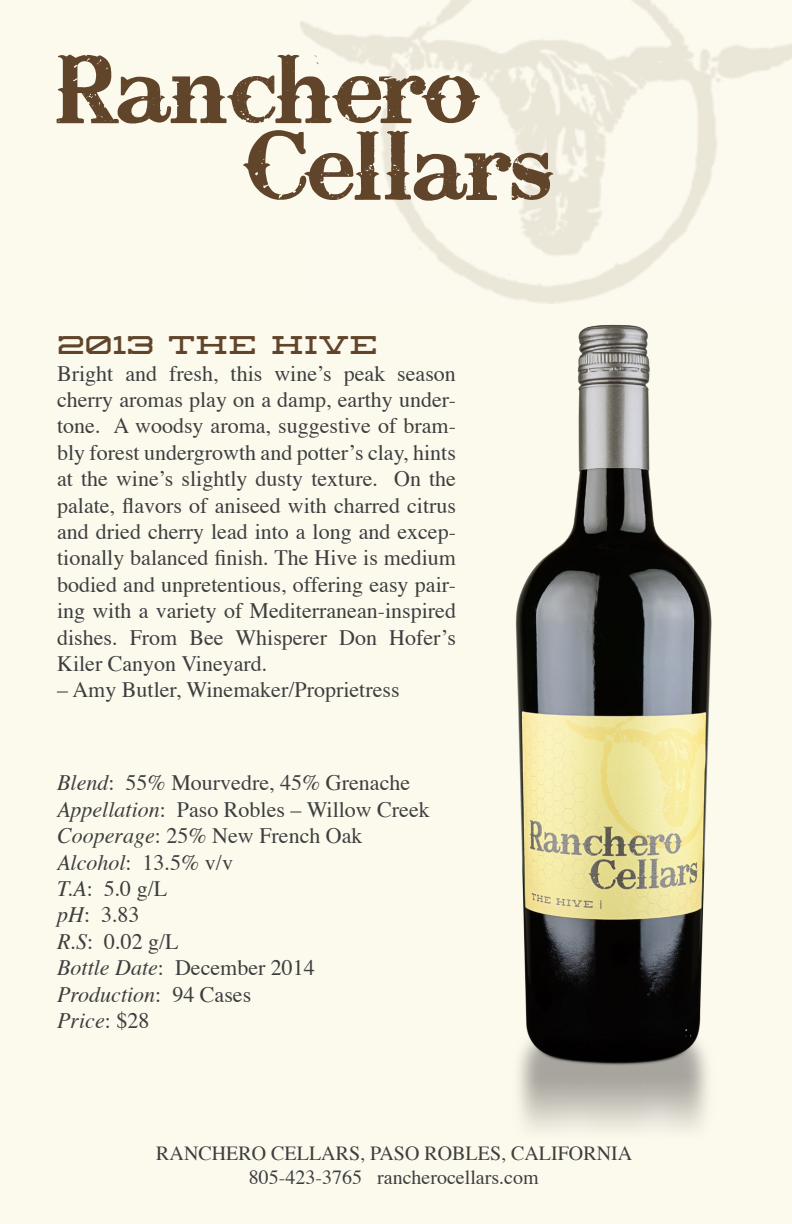
<style>
.page{position:relative;width:792px;height:1224px;background:#fcf9ed}
.page>*{position:absolute;margin:0;border:0;box-sizing:border-box;transform-origin:0 0}
.t1{font:28px "Sedgwick Co";color:#61452b}
.t2{font:22px/26.4px "Times";color:#3e3e3f;text-align:justify}
.t3{font:italic 22px "Times";color:#3e3e3f}
.t4{font:20px "Times";color:#3e3e3f}
.s1{font-style:italic}
.s2{font-style:normal}
</style>
<div class="page">
<img style="left:515px;top:324px;width:197px;height:806px">
<svg style="left:57px;top:54px;width:496px;height:148px"></svg>
<p class="t1" style="left:57px;top:333px;width:322px">2013 THE HIVE</p>
<p class="t2" style="left:57px;top:358px;width:400px">Bright and fresh, this wine’s peak season cherry aromas play on a damp, earthy under&shy;tone. A woodsy aroma, suggestive of bram&shy;bly forest undergrowth and potter’s clay, hints at the wine’s slightly dusty texture. On the palate, flavors of aniseed with charred citrus and dried cherry lead into a long and excep&shy;tionally balanced finish. The Hive is medium bodied and unpretentious, offering easy pair&shy;ing with a variety of Mediterranean-inspired dishes. From Bee Whisperer Don Hofer’s Kiler Canyon Vineyard.</p>
<p class="t2" style="left:57px;top:675px;width:344px">– Amy Butler, Winemaker/Proprietress</p>
<p class="t2" style="left:57px;top:768px;width:355px"><span class="s1">Blend</span>: 55% Mourvedre, 45% Grenache</p>
<p class="t2" style="left:57px;top:794px;width:374px"><span class="s1">Appellation</span>: Paso Robles – Willow Creek</p>
<p class="t2" style="left:57px;top:821px;width:307px"><span class="s1">Cooperage</span>: 25% New French Oak</p>
<p class="t2" style="left:57px;top:847px;width:177px"><span class="s1">Alcohol</span>: 13.5% v/v</p>
<p class="t2" style="left:57px;top:874px;width:112px"><span class="s1">T.A</span>: 5.0 g/L</p>
<p class="t2" style="left:57px;top:900px;width:84px"><span class="s1">pH</span>: 3.83</p>
<p class="t2" style="left:57px;top:926px;width:123px"><span class="s1">R.S</span>: 0.02 g/L</p>
<p class="t2" style="left:57px;top:953px;width:259px"><span class="s1">Bottle Date</span>: December 2014</p>
<p class="t3" style="left:57px;top:975px;width:196px">Production<span class="s2">: 94 Cases</span></p>
<p class="t3" style="left:57px;top:1001px;width:94px">Price<span class="s2">: $28</span></p>
<p class="t4" style="left:156px;top:1135px;width:477px">RANCHERO CELLARS, PASO ROBLES, CALIFORNIA</p>
<p class="t4" style="left:249px;top:1159px;width:291px">805-423-3765 rancherocellars.com</p>
</div>
